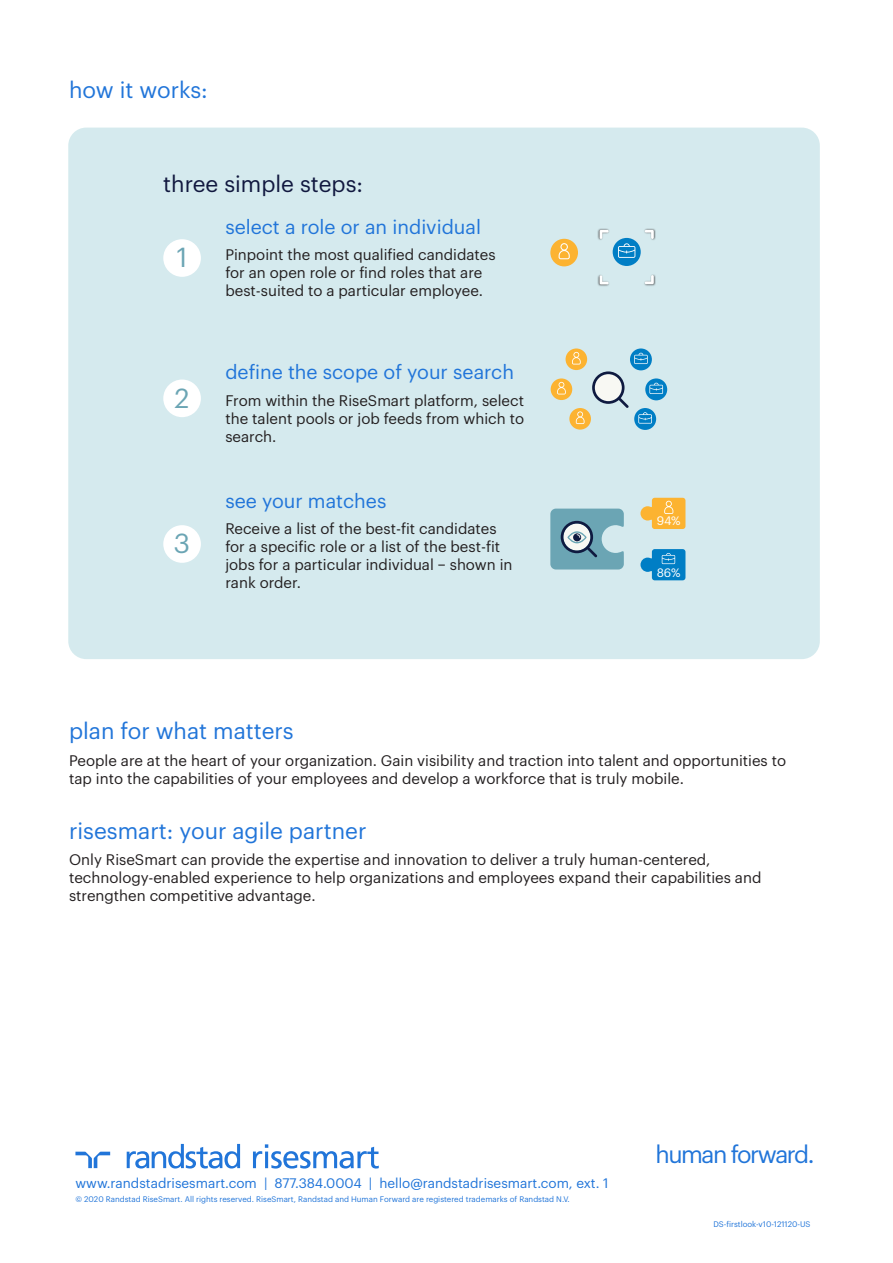
<style>
.page{position:relative;width:893px;height:1263px;background:#fff}
.page>*{position:absolute;margin:0;border:0;box-sizing:border-box;transform-origin:0 0}
._11_Body_navy{font:27px "Graphik LCG";color:#6ba5b4}
.t1{font:24px "Graphik LCG";letter-spacing:-.06em;color:#2175d9}
._11_Body_navy-2{font:22.5px "Graphik LCG";color:#2175d9}
._11_Body_navy-3{font:22.5px "Graphik LCG";color:#11183f}
._11_Body_navy-4{font:19.5px "Graphik LCG";color:#2175d9}
._11_Body_navy-5{font:15px/18px "Graphik LCG";color:#231f20}
._11_Body_navy-6{font:13.5px "Graphik LCG";color:#2175d9}
._11_Body_navy-7{font:12px "Graphik LCG";color:#fff}
._11_Body_navy-8{font:7.95px "Graphik LCG";color:#2175d9}
</style>
<div class="page">
<div style="left:68px;top:128px;width:752px;height:531px;background:#d5eaee;border-radius:18px"></div>
<svg style="left:75px;top:1152px;width:35px;height:16px"></svg>
<svg style="left:127px;top:1144px;width:113px;height:24px"></svg>
<svg style="left:253px;top:1144px;width:126px;height:24px"></svg>
<svg style="left:640px;top:549px;width:45px;height:31px"></svg>
<svg style="left:640px;top:498px;width:45px;height:31px"></svg>
<svg style="left:550px;top:509px;width:74px;height:60px;background:#80abb9"></svg>
<div style="left:630px;top:348px;width:22px;height:22px;background:#007ec5;border-radius:50%"></div>
<svg style="left:634px;top:353px;width:14px;height:11px"></svg>
<svg style="left:645px;top:378px;width:22px;height:22px"></svg>
<svg style="left:649px;top:383px;width:14px;height:11px"></svg>
<div style="left:634px;top:408px;width:22px;height:22px;background:#007ec5;border-radius:50%"></div>
<svg style="left:638px;top:412px;width:14px;height:12px"></svg>
<div style="left:550px;top:239px;width:28px;height:27px;background:#fcb331;border-radius:50%"></div>
<svg style="left:559px;top:243px;width:11px;height:16px"></svg>
<div style="left:566px;top:348px;width:21px;height:22px;background:#fcb331;border-radius:50%"></div>
<svg style="left:572px;top:352px;width:9px;height:12px"></svg>
<div style="left:551px;top:378px;width:21px;height:22px;background:#fcb331;border-radius:50%"></div>
<svg style="left:557px;top:382px;width:9px;height:12px"></svg>
<div style="left:569px;top:408px;width:22px;height:22px;background:#fcb331;border-radius:50%"></div>
<svg style="left:576px;top:411px;width:8px;height:13px"></svg>
<div style="left:598px;top:228px;width:58px;height:58px;background:#231f20;opacity:.75"></div>
<svg style="left:600px;top:230px;width:9px;height:9px"></svg>
<svg style="left:600px;top:275px;width:9px;height:9px"></svg>
<svg style="left:645px;top:230px;width:9px;height:9px"></svg>
<svg style="left:645px;top:275px;width:9px;height:9px"></svg>
<svg style="left:592px;top:371px;width:37px;height:37px"></svg>
<div style="left:163px;top:239px;width:38px;height:38px;background:#fff;border-radius:50%"></div>
<div style="left:163px;top:379px;width:38px;height:38px;background:#fff;border-radius:50%"></div>
<div style="left:163px;top:525px;width:38px;height:38px;background:#fff;border-radius:50%"></div>
<p class="_11_Body_navy-2" style="left:69px;top:73px;width:140px">how it works:</p>
<p class="_11_Body_navy-3" style="left:163px;top:167px;width:201px">three simple steps:</p>
<p class="_11_Body_navy-4" style="left:225px;top:212px;width:257px">select a role or an individual</p>
<p class="_11_Body_navy-5" style="left:225px;top:245px;width:272px">Pinpoint the most qualified candidates for an open role or find roles that are best-suited to a particular employee.</p>
<p class="_11_Body_navy" style="left:177px;top:237px;width:12px">1</p>
<p class="_11_Body_navy" style="left:175px;top:378px;width:16px">2</p>
<p class="_11_Body_navy" style="left:174px;top:523px;width:18px">3</p>
<p class="_11_Body_navy-4" style="left:225px;top:357px;width:290px">define the scope of your search</p>
<p class="_11_Body_navy-5" style="left:225px;top:390px;width:300px;text-align:justify">From within the RiseSmart platform, select the talent pools or job feeds from which to search.</p>
<p class="_11_Body_navy-4" style="left:225px;top:486px;width:163px">see your matches</p>
<p class="_11_Body_navy-5" style="left:225px;top:518px;width:289px">Receive a list of the best-fit candidates for a specific role or a list of the best-fit jobs for a particular individual – shown in rank order.</p>
<p class="_11_Body_navy-7" style="left:657px;top:512px;width:25px">94%</p>
<p class="_11_Body_navy-7" style="left:657px;top:564px;width:25px">86%</p>
<p class="_11_Body_navy-2" style="left:69px;top:714px;width:226px">plan for what matters</p>
<p class="_11_Body_navy-5" style="left:69px;top:750px;width:719px">People are at the heart of your organization. Gain visibility and traction into talent and opportunities to tap into the capabilities of your employees and develop a workforce that is truly mobile.</p>
<p class="_11_Body_navy-2" style="left:69px;top:813px;width:299px">risesmart: your agile partner</p>
<p class="_11_Body_navy-5" style="left:69px;top:849px;width:694px">Only RiseSmart can provide the expertise and innovation to deliver a truly human-centered, technology-enabled experience to help organizations and employees expand their capabilities and strengthen competitive advantage.</p>
<p class="_11_Body_navy-6" style="left:75px;top:1173px;width:535px">www.randstadrisesmart.com | 877.384.0004 | hello@randstadrisesmart.com, ext. 1</p>
<p class="_11_Body_navy-8" style="left:75px;top:1193px;width:496px">© 2020 Randstad RiseSmart. All rights reserved. RiseSmart, Randstad and Human Forward are registered trademarks of Randstad N.V.</p>
<p class="t1" style="left:655px;top:1136px;width:160px">human forward.</p>
<p class="_11_Body_navy-8" style="left:713px;top:1218px;width:99px">DS-firstlook-v10-121120-US</p>
</div>
